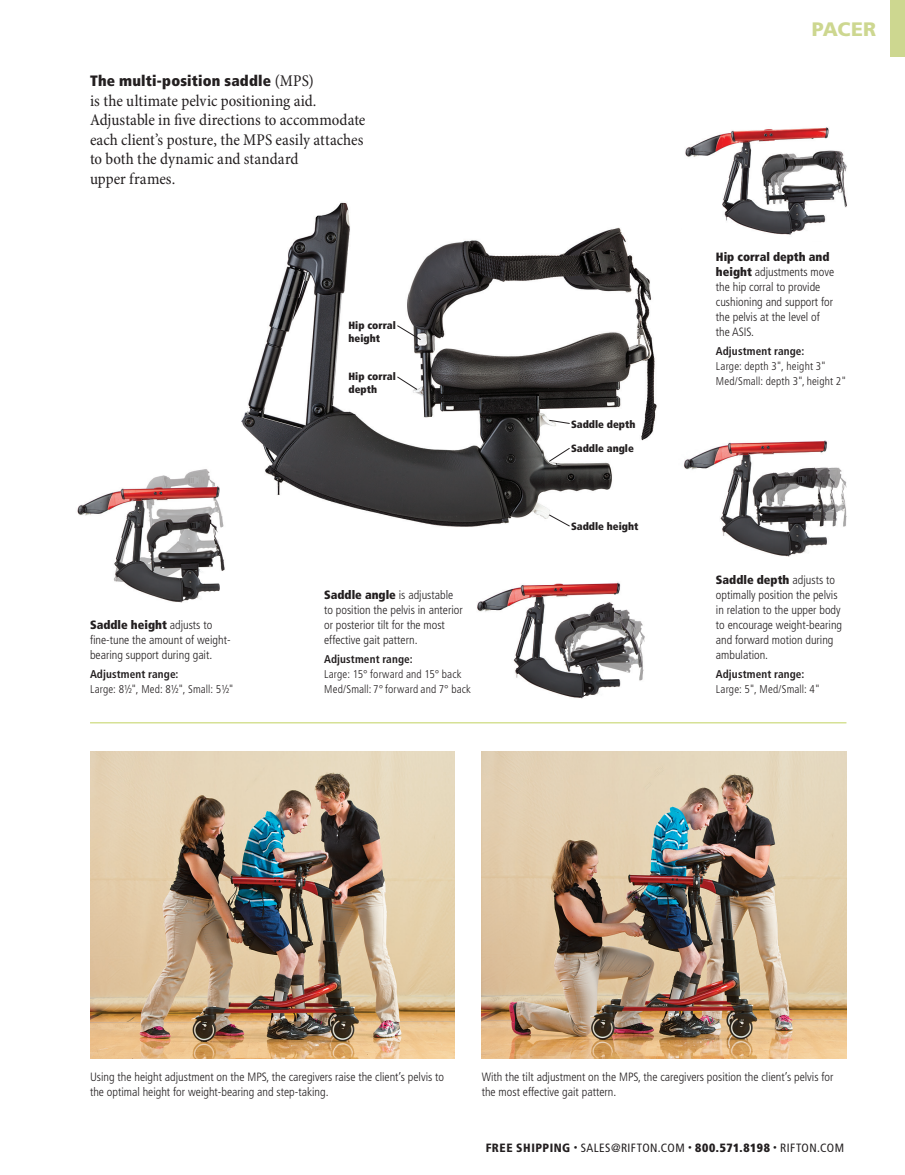
<style>
.page{position:relative;width:905px;height:1175px;background:#fff}
.page>*{position:absolute;margin:0;border:0;box-sizing:border-box;transform-origin:0 0}
.t1{font:900 19.5px "Frutiger LT Std";letter-spacing:-.005em;color:#cdd790}
.Text_Min_Cond_11_13{font:condensed 16.5px/19.5px "Minion Pro";color:#231f20}
.Text_Min_Cond_11_13-2{font:900 condensed 15px "Frutiger LT Std";letter-spacing:.015em;color:#231f20}
.Caption_47_Lt_8_10{font:300 condensed 12px/15px "Frutiger LT Std";color:#231f20}
.t2{font:condensed 12px "Frutiger LT Std";letter-spacing:.035em;color:#231f20}
.Size_measures_solid{font:300 condensed 11.25px/15px "Frutiger LT Std";letter-spacing:.01em;color:#231f20}
.Size_measures_solid-2{font:700 condensed 11.25px "Frutiger LT Std";letter-spacing:.01em;color:#231f20}
.Caption_87_Extra_Blk_8_10{font:900 condensed 10.5px/13.5px "Frutiger LT Std";color:#231f20}
.s1{font-family:"Minion Pro";font-weight:400;font-size:16.5px}
.s2{font-weight:900}
.s3{font-weight:700}
.s4{font-weight:700;font-size:7.5px}
</style>
<div class="page">
<div style="left:890px;top:0;width:14px;height:57px;background:#cdd790"></div>
<img style="left:90px;top:751px;width:364px;height:307px">
<img style="left:481px;top:751px;width:365px;height:307px">
<hr style="left:90px;top:722px;width:756px;height:1px;background:#d6e195">
<img style="left:241px;top:202px;width:416px;height:325px">
<img style="left:685px;top:127px;width:162px;height:108px">
<img style="left:477px;top:582px;width:168px;height:117px">
<img style="left:77px;top:469px;width:148px;height:134px">
<img style="left:683px;top:440px;width:164px;height:117px">
<svg style="left:549px;top:448px;width:21px;height:13px"></svg>
<svg style="left:549px;top:514px;width:21px;height:12px"></svg>
<svg style="left:397px;top:376px;width:20px;height:14px"></svg>
<svg style="left:397px;top:325px;width:24px;height:15px"></svg>
<svg style="left:549px;top:420px;width:20px;height:4px"></svg>
<p class="Text_Min_Cond_11_13-2" style="left:90px;top:72px;width:225px">The multi-position saddle <span class="s1">(MPS)</span></p>
<p class="Text_Min_Cond_11_13" style="left:90px;top:92px;width:277px">is the ultimate pelvic positioning aid.<br>Adjustable in five directions to accommodate each client’s posture, the MPS easily attaches to both the dynamic and standard<br>upper frames.</p>
<p class="Caption_87_Extra_Blk_8_10" style="left:348px;top:318px;width:49px">Hip corral height</p>
<p class="Caption_47_Lt_8_10" style="left:90px;top:617px;width:142px"><span class="s2">Saddle height</span> adjusts to fine-tune the amount of weight&shy;bearing support during gait.</p>
<p class="Size_measures_solid-2" style="left:90px;top:667px;width:90px">Adjustment range:</p>
<p class="Size_measures_solid" style="left:90px;top:682px;width:145px">Large: 8½", Med: 8½", Small: 5½"</p>
<p class="Caption_87_Extra_Blk_8_10" style="left:348px;top:369px;width:49px">Hip corral depth</p>
<p class="Caption_47_Lt_8_10" style="left:324px;top:587px;width:140px"><span class="s2">Saddle angle</span> is adjustable to position the pelvis in anterior or posterior tilt for the most effective gait pattern.</p>
<p class="Size_measures_solid" style="left:324px;top:652px;width:139px"><span class="s3">Adjustment range:<br></span>Large: 15° forward and 15° back</p>
<p class="Size_measures_solid" style="left:324px;top:682px;width:148px">Med/Small: 7° forward and 7° back</p>
<h1 class="t1" style="left:811px;top:17px;width:66px">PACER</h1>
<p class="Caption_87_Extra_Blk_8_10" style="left:571px;top:417px;width:66px">Saddle depth</p>
<p class="Caption_87_Extra_Blk_8_10" style="left:571px;top:441px;width:64px">Saddle angle</p>
<p class="Caption_87_Extra_Blk_8_10" style="left:571px;top:519px;width:69px">Saddle height</p>
<p class="Caption_47_Lt_8_10" style="left:715px;top:249px;width:120px"><span class="s2">Hip corral depth and height</span> adjustments move the hip corral to provide cushioning and support for the pelvis at the level of the ASIS.</p>
<p class="Size_measures_solid-2" style="left:715px;top:344px;width:90px">Adjustment range:</p>
<p class="Size_measures_solid" style="left:715px;top:359px;width:112px">Large: depth 3", height 3"</p>
<p class="Size_measures_solid" style="left:715px;top:374px;width:132px">Med/Small: depth 3", height 2"</p>
<p class="Caption_47_Lt_8_10" style="left:715px;top:572px;width:128px"><span class="s2">Saddle depth</span> adjusts to optimally position the pelvis in relation to the upper body to encourage weight-bearing and forward motion during ambulation.</p>
<p class="Size_measures_solid-2" style="left:715px;top:667px;width:90px">Adjustment range:</p>
<p class="Size_measures_solid" style="left:715px;top:682px;width:106px">Large: 5", Med/Small: 4"</p>
<p class="Caption_47_Lt_8_10" style="left:90px;top:1069px;width:355px">Using the height adjustment on the MPS, the caregivers raise the client’s pelvis to the optimal height for weight-bearing and step-taking.</p>
<p class="Caption_47_Lt_8_10" style="left:481px;top:1069px;width:353px">With the tilt adjustment on the MPS, the caregivers position the client’s pelvis for the most effective gait pattern.</p>
<p class="t2" style="left:485px;top:1140px;width:360px"><span class="s2">FREE SHIPPING</span> <span class="s4">•</span> SALES@RIFTON.COM <span class="s4">•</span> <span class="s2">800.571.8198</span> <span class="s4">•</span> RIFTON.COM</p>
</div>
